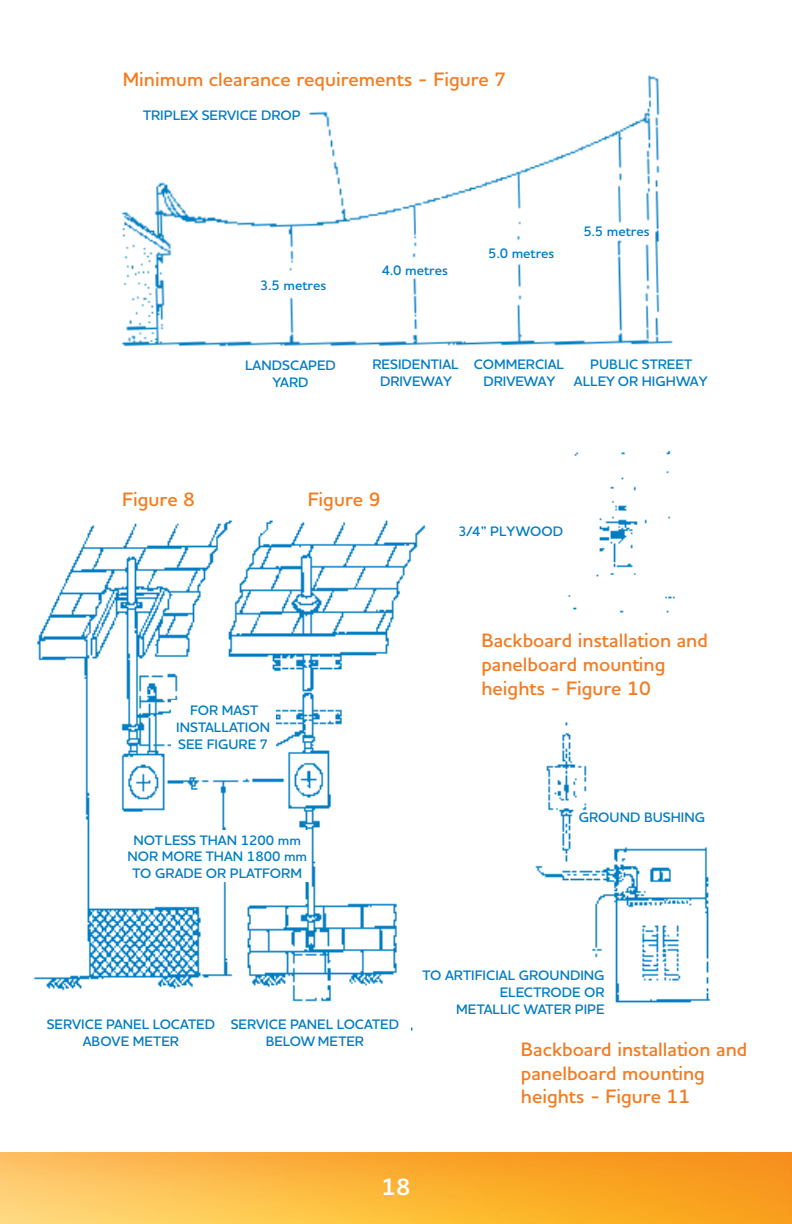
<style>
.page{position:relative;width:792px;height:1224px;background:#fff}
.page>*{position:absolute;margin:0;border:0;box-sizing:border-box;transform-origin:0 0}
.t1{font:700 24px "MH Houschka Std";color:#fff}
.t2{font:600 19.8px/23.6px "MH Houschka Std";color:#f47b20}
.t3{font:600 14px/16.8px "MH Houschka Std";color:#007cc3;text-align:center}
</style>
<div class="page">
<img style="left:0;top:1152px;width:792px;height:72px">
<img style="left:34px;top:520px;width:392px;height:511px">
<div style="left:171px;top:700px;width:104px;height:60px;background:#fff"></div>
<div style="left:124px;top:830px;width:187px;height:52px;background:#fff"></div>
<div style="left:42px;top:1014px;width:178px;height:52px;background:#fff"></div>
<div style="left:219px;top:1014px;width:192px;height:52px;background:#fff"></div>
<img style="left:121px;top:75px;width:552px;height:272px">
<img style="left:568px;top:451px;width:107px;height:162px">
<img style="left:535px;top:722px;width:176px;height:281px">
<h2 class="t2" style="left:123px;top:67px;width:385px">Minimum clearance requirements - Figure 7</h2>
<p class="t3" style="left:143px;top:106px;width:159px">TRIPLEX SERVICE DROP</p>
<p class="t3" style="left:260px;top:277px;width:68px">3.5 metres</p>
<p class="t3" style="left:382px;top:261px;width:68px">4.0 metres</p>
<p class="t3" style="left:488px;top:245px;width:68px">5.0 metres</p>
<p class="t3" style="left:583px;top:222px;width:68px">5.5 metres</p>
<p class="t3" style="left:245px;top:357px;width:92px">LANDSCAPED<br>YARD</p>
<p class="t3" style="left:373px;top:356px;width:88px">RESIDENTIAL<br>DRIVEWAY</p>
<p class="t3" style="left:474px;top:356px;width:92px">COMMERCIAL<br>DRIVEWAY</p>
<p class="t3" style="left:574px;top:356px;width:135px">PUBLIC STREET<br>ALLEY OR HIGHWAY</p>
<h2 class="t2" style="left:122px;top:487px;width:74px">Figure 8</h2>
<h2 class="t2" style="left:308px;top:487px;width:74px">Figure 9</h2>
<p class="t3" style="left:458px;top:523px;width:106px">3/4” PLYWOOD</p>
<p class="t3" style="left:176px;top:702px;width:95px">FOR MAST<br>INSTALLATION<br>SEE FIGURE 7</p>
<p class="t3" style="left:127px;top:831px;width:181px">NOT LESS THAN 1200 mm<br>NOR MORE THAN 1800 mm<br>TO GRADE OR PLATFORM</p>
<h2 class="t2" style="left:481px;top:628px;width:228px">Backboard installation and panelboard mounting heights - Figure 10</h2>
<p class="t3" style="left:579px;top:808px;width:128px">GROUND BUSHING</p>
<p class="t3" style="left:47px;top:1016px;width:170px">SERVICE PANEL LOCATED<br>ABOVE METER</p>
<p class="t3" style="left:231px;top:1016px;width:170px">SERVICE PANEL LOCATED<br>BELOW METER</p>
<p class="t3" style="left:422px;top:967px;width:184px;text-align:right">TO ARTIFICIAL GROUNDING<br>ELECTRODE OR<br>METALLIC WATER PIPE</p>
<h2 class="t2" style="left:521px;top:1037px;width:228px">Backboard installation and panelboard mounting heights - Figure 11</h2>
<h1 class="t1" style="left:382px;top:1171px;width:30px">18</h1>
</div>
